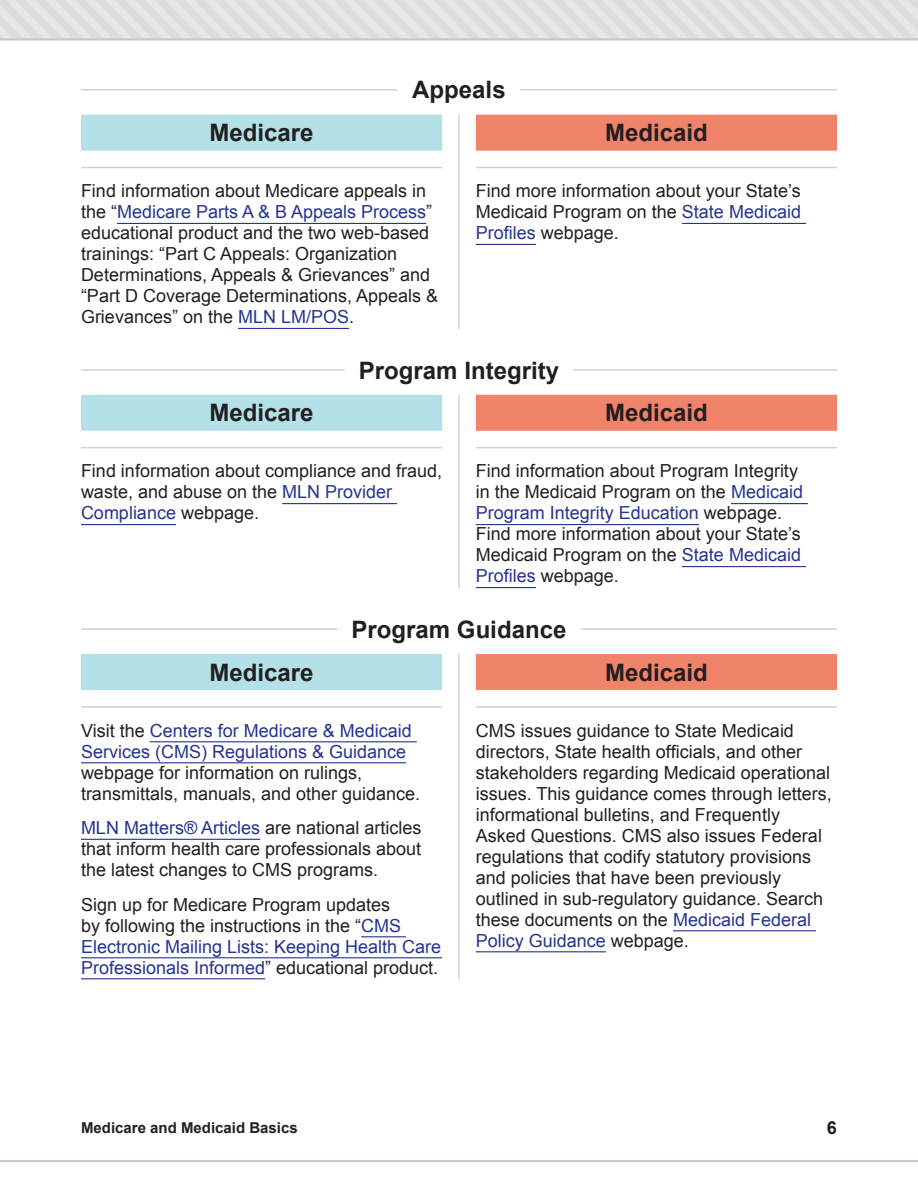
<style>
.page{position:relative;width:918px;height:1188px;background:#fff}
.page>*{position:absolute;margin:0;border:0;box-sizing:border-box;transform-origin:0 0}
.t1{font:700 24px "Arial";color:#231f20}
.t2{font:18px/21px "Arial";color:#231f20}
.t3{font:700 18px "Arial";color:#231f20}
.t4{font:700 15px "Arial";color:#231f20}
.s1{color:#25358f}
</style>
<div class="page">
<div style="left:0;top:0;width:918px;height:40px;background:#dedfe1"></div>
<hr style="left:0;top:1160px;width:918px;height:2px;background:#c7c8ca">
<hr style="left:81px;top:369px;width:264px;height:2px;background:#d1d2d4">
<hr style="left:81px;top:628px;width:256px;height:2px;background:#d1d2d4">
<hr style="left:573px;top:369px;width:264px;height:2px;background:#d1d2d4">
<hr style="left:581px;top:628px;width:256px;height:2px;background:#d1d2d4">
<div style="left:81px;top:395px;width:361px;height:36px;background:#b4e1e7"></div>
<hr style="left:81px;top:447px;width:361px;height:1px;background:#d1d2d4">
<hr style="left:282px;top:503px;width:115px;height:1px;background:#25358f">
<hr style="left:81px;top:524px;width:95px;height:1px;background:#25358f">
<div style="left:81px;top:654px;width:361px;height:36px;background:#b4e1e7"></div>
<hr style="left:81px;top:706px;width:361px;height:2px;background:#d1d2d4">
<hr style="left:150px;top:741px;width:267px;height:1px;background:#25358f">
<hr style="left:81px;top:762px;width:325px;height:1px;background:#25358f">
<hr style="left:81px;top:839px;width:179px;height:1px;background:#25358f">
<hr style="left:361px;top:936px;width:45px;height:1px;background:#25358f">
<hr style="left:81px;top:957px;width:361px;height:1px;background:#25358f">
<hr style="left:81px;top:978px;width:184px;height:1px;background:#25358f">
<div style="left:476px;top:395px;width:361px;height:36px;background:#f1836a"></div>
<hr style="left:476px;top:447px;width:361px;height:1px;background:#d1d2d4">
<hr style="left:731px;top:503px;width:77px;height:1px;background:#25358f">
<hr style="left:476px;top:524px;width:223px;height:1px;background:#25358f">
<hr style="left:682px;top:566px;width:124px;height:1px;background:#25358f">
<hr style="left:476px;top:587px;width:60px;height:1px;background:#25358f">
<div style="left:476px;top:654px;width:361px;height:36px;background:#f1836a"></div>
<hr style="left:476px;top:706px;width:361px;height:2px;background:#d1d2d4">
<hr style="left:673px;top:930px;width:143px;height:1px;background:#25358f">
<hr style="left:476px;top:951px;width:130px;height:1px;background:#25358f">
<hr style="left:458px;top:395px;width:2px;height:193px;background:#d1d2d4">
<hr style="left:458px;top:654px;width:2px;height:325px;background:#d1d2d4">
<hr style="left:81px;top:89px;width:317px;height:1px;background:#d1d2d4">
<hr style="left:520px;top:89px;width:317px;height:1px;background:#d1d2d4">
<div style="left:81px;top:115px;width:361px;height:36px;background:#b4e1e7"></div>
<hr style="left:81px;top:167px;width:361px;height:1px;background:#d1d2d4">
<hr style="left:117px;top:223px;width:309px;height:1px;background:#25358f">
<hr style="left:238px;top:328px;width:111px;height:1px;background:#25358f">
<div style="left:476px;top:115px;width:361px;height:36px;background:#f1836a"></div>
<hr style="left:476px;top:167px;width:361px;height:1px;background:#d1d2d4">
<hr style="left:682px;top:223px;width:124px;height:1px;background:#25358f">
<hr style="left:476px;top:244px;width:60px;height:1px;background:#25358f">
<hr style="left:458px;top:115px;width:2px;height:214px;background:#d1d2d4">
<h4 class="t1" style="left:210px;top:117px;width:106px">Medicare</h4>
<h3 class="t1" style="left:412px;top:74px;width:95px">Appeals</h3>
<h4 class="t1" style="left:605px;top:117px;width:104px">Medicaid</h4>
<p class="t2" style="left:81px;top:181px;width:359px">Find information about Medicare appeals in the “<span class="s1">Medicare Parts A &amp; B Appeals Process</span>” educational product and the two web-based trainings: “Part C Appeals: Organization Determinations, Appeals &amp; Grievances” and “Part D Coverage Determinations, Appeals &amp; Grievances” on the <span class="s1">MLN LM/POS</span>.</p>
<p class="t2" style="left:476px;top:181px;width:327px;text-align:justify">Find more information about your State’s Medicaid Program on the <span class="s1">State Medicaid Profiles</span> webpage.</p>
<h4 class="t1" style="left:210px;top:397px;width:106px">Medicare</h4>
<h3 class="t1" style="left:359px;top:354px;width:202px">Program Integrity</h3>
<h4 class="t1" style="left:605px;top:397px;width:104px">Medicaid</h4>
<p class="t2" style="left:81px;top:461px;width:363px">Find information about compliance and fraud, waste, and abuse on the <span class="s1">MLN Provider<br>Compliance</span> webpage.</p>
<p class="t2" style="left:476px;top:461px;width:329px">Find information about Program Integrity in the Medicaid Program on the <span class="s1">Medicaid Program Integrity Education</span> webpage.<br>Find more information about your State’s Medicaid Program on the <span class="s1">State Medicaid Profiles</span> webpage.</p>
<h3 class="t1" style="left:352px;top:613px;width:216px">Program Guidance</h3>
<h4 class="t1" style="left:210px;top:656px;width:106px">Medicare</h4>
<p class="t2" style="left:81px;top:720px;width:341px">Visit the <span class="s1">Centers for Medicare &amp; Medicaid Services (CMS) Regulations &amp; Guidance </span>webpage for information on rulings, transmittals, manuals, and other guidance.</p>
<p class="t2" style="left:81px;top:817px;width:342px;text-align:justify"><span class="s1">MLN Matters® Articles</span> are national articles that inform health care professionals about the latest changes to CMS programs.</p>
<p class="t2" style="left:81px;top:894px;width:362px">Sign up for Medicare Program updates<br>by following the instructions in the “<span class="s1">CMS Electronic Mailing Lists: Keeping Health Care Professionals Informed</span>” educational product.</p>
<h4 class="t1" style="left:605px;top:656px;width:104px">Medicaid</h4>
<p class="t2" style="left:476px;top:720px;width:357px">CMS issues guidance to State Medicaid directors, State health officials, and other stakeholders regarding Medicaid operational issues. This guidance comes through letters, informational bulletins, and Frequently Asked Questions. CMS also issues Federal regulations that codify statutory provisions and policies that have been previously outlined in sub-regulatory guidance. Search these documents on the <span class="s1">Medicaid Federal Policy Guidance</span> webpage.</p>
<p class="t4" style="left:81px;top:1117px;width:218px">Medicare and Medicaid Basics</p>
<p class="t3" style="left:827px;top:1116px;width:12px">6</p>
</div>
